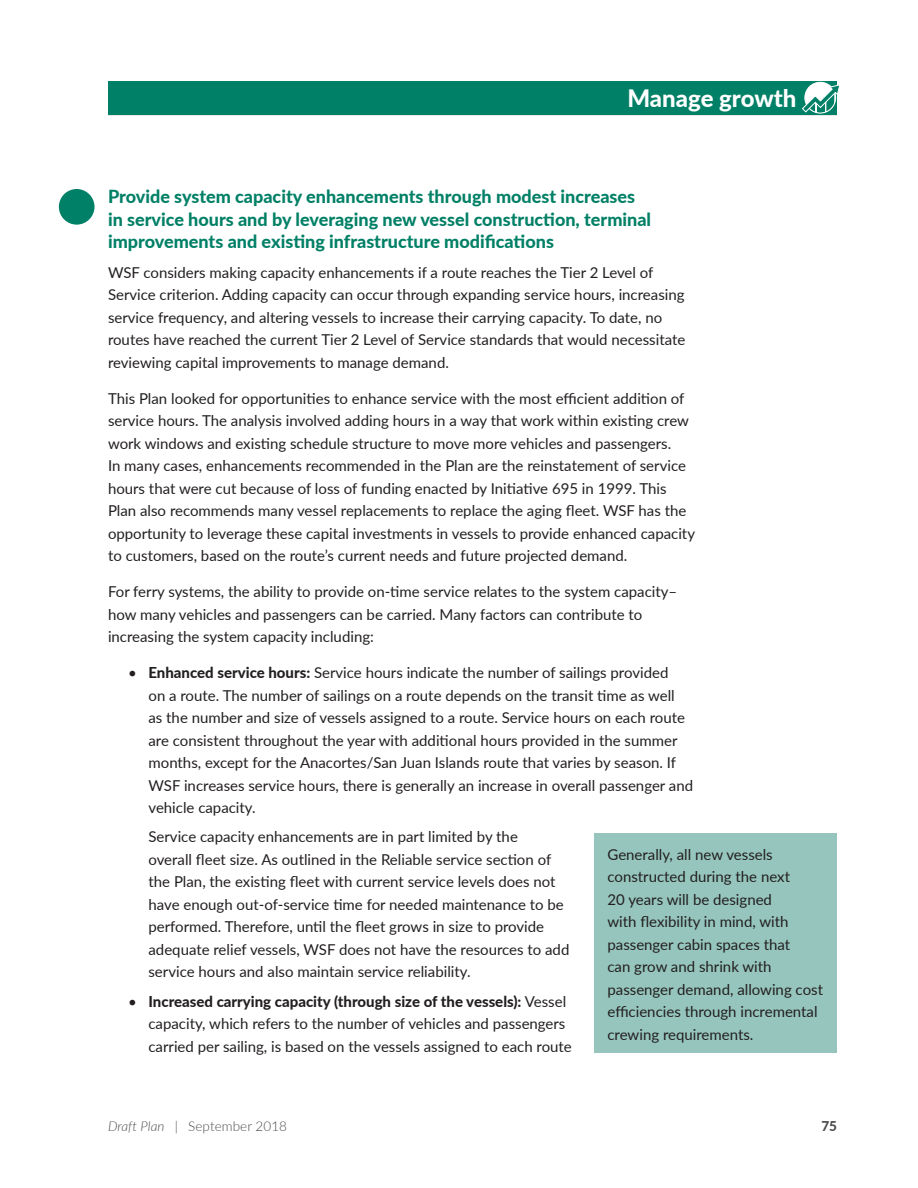
<style>
.page{position:relative;width:918px;height:1188px;background:#fff}
.page>*{position:absolute;margin:0;border:0;box-sizing:border-box;transform-origin:0 0}
.t1{font:800 24px "Lato";color:#fff}
.t2{font:800 18px/22.5px "Lato";color:#008066}
.t3{font:15px/22.5px "Lato";color:#231f20}
.t4{font:300 13.5px "Lato";letter-spacing:.005em;color:#4b4c4d}
.t5{font:800 13.5px "Lato";color:#4b4c4d}
.s1{font-weight:800}
.s2{font-style:italic}
</style>
<div class="page">
<hr style="left:108px;top:114px;width:729px;height:1px;background:#a0a1a0">
<div style="left:108px;top:81px;width:729px;height:33px;background:#008066"></div>
<div style="left:804px;top:82px;width:32px;height:32px;border:1px solid #fff;border-radius:50%"></div>
<svg style="left:802px;top:84px;width:38px;height:29px"></svg>
<div style="left:594px;top:834px;width:243px;height:219px;background:#95c5bc"></div>
<div style="left:59px;top:189px;width:35px;height:36px;background:#008066;border-radius:50%"></div>
<h1 class="t1" style="left:627px;top:81px;width:171px">Manage growth</h1>
<p class="t2" style="left:108px;top:185px;width:545px">Provide system capacity enhancements through modest increases in service hours and by leveraging new vessel construction, terminal improvements and existing infrastructure modifications</p>
<p class="t3" style="left:108px;top:260px;width:579px">WSF considers making capacity enhancements if a route reaches the Tier 2 Level of Service criterion. Adding capacity can occur through expanding service hours, increasing service frequency, and altering vessels to increase their carrying capacity. To date, no routes have reached the current Tier 2 Level of Service standards that would necessitate reviewing capital improvements to manage demand.</p>
<p class="t3" style="left:108px;top:386px;width:589px">This Plan looked for opportunities to enhance service with the most efficient addition of service hours. The analysis involved adding hours in a way that work within existing crew work windows and existing schedule structure to move more vehicles and passengers.<br>In many cases, enhancements recommended in the Plan are the reinstatement of service hours that were cut because of loss of funding enacted by Initiative 695 in 1999. This Plan also recommends many vessel replacements to replace the aging fleet. WSF has the opportunity to leverage these capital investments in vessels to provide enhanced capacity to customers, based on the route’s current needs and future projected demand.</p>
<p class="t3" style="left:108px;top:580px;width:571px">For ferry systems, the ability to provide on-time service relates to the system capacity– how many vehicles and passengers can be carried. Many factors can contribute to increasing the system capacity including:</p>
<p class="t3" style="left:148px;top:661px;width:546px;text-indent:-20px">• <span class="s1">Enhanced service hours:</span> Service hours indicate the number of sailings provided<br>on a route. The number of sailings on a route depends on the transit time as well<br>as the number and size of vessels assigned to a route. Service hours on each route are consistent throughout the year with additional hours provided in the summer months, except for the Anacortes/San Juan Islands route that varies by season. If WSF increases service hours, there is generally an increase in overall passenger and vehicle capacity.</p>
<p class="t3" style="left:148px;top:825px;width:422px">Service capacity enhancements are in part limited by the<br>overall fleet size. As outlined in the Reliable service section of the Plan, the existing fleet with current service levels does not have enough out-of-service time for needed maintenance to be performed. Therefore, until the fleet grows in size to provide adequate relief vessels, WSF does not have the resources to add service hours and also maintain service reliability.</p>
<p class="t3" style="left:148px;top:989px;width:425px;text-indent:-20px">• <span class="s1">Increased carrying capacity (through size of the vessels):</span> Vessel capacity, which refers to the number of vehicles and passengers carried per sailing, is based on the vessels assigned to each route</p>
<p class="t3" style="left:608px;top:842px;width:217px">Generally, all new vessels constructed during the next<br>20 years will be designed<br>with flexibility in mind, with passenger cabin spaces that<br>can grow and shrink with passenger demand, allowing cost efficiencies through incremental crewing requirements.</p>
<p class="t4" style="left:108px;top:1117px;width:181px"><span class="s2">Draft Plan</span> | September 2018</p>
<p class="t5" style="left:821px;top:1116px;width:17px">75</p>
</div>
